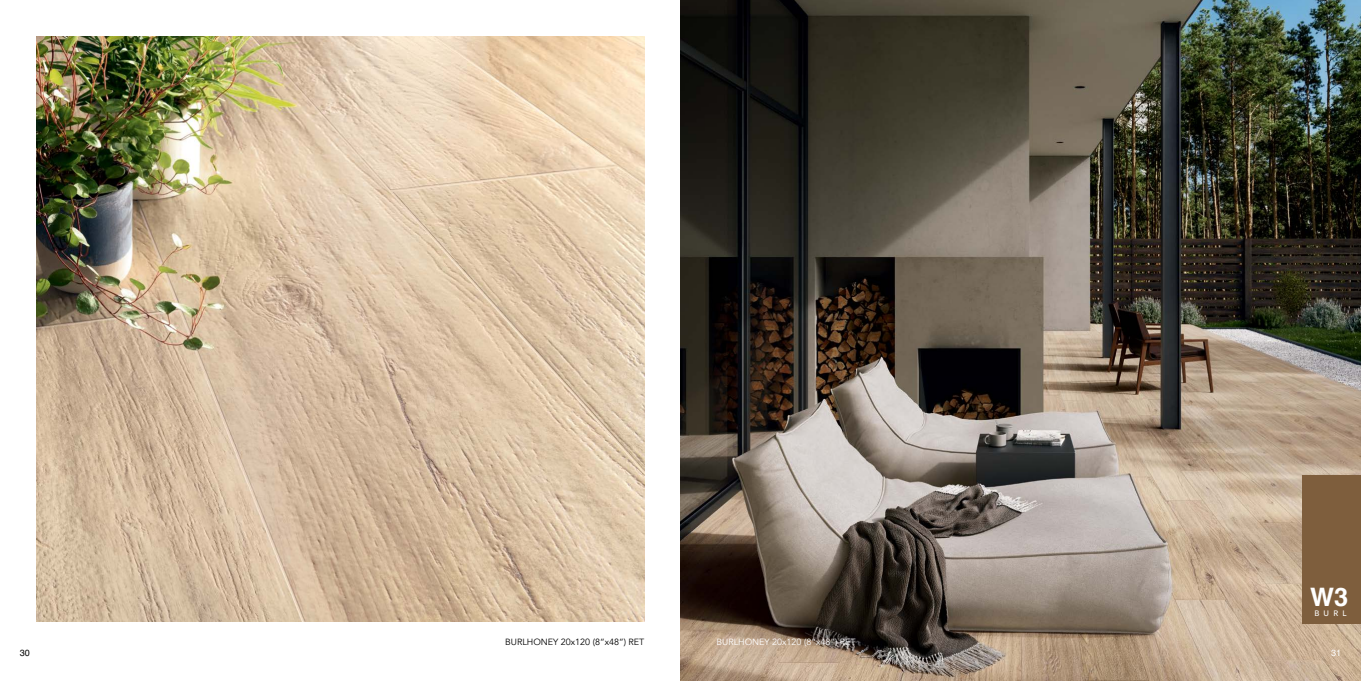
<style>
.page{position:relative;width:1361px;height:681px;background:#fff}
.page>*{position:absolute;margin:0;border:0;box-sizing:border-box;transform-origin:0 0}
.t1{font:700 25.4px "Helvetica";color:#fff}
.t2{font:9px "Avenir";color:#000}
.t3{font:9px "Avenir";color:#fff}
.t4{font:9px "Helvetica LT Std";color:#000}
.t5{font:9px "Helvetica LT Std";color:#fff}
.t6{font:500 7.9px "Avenir";color:#fff}
</style>
<div class="page">
<img style="left:680px;top:0;width:681px;height:680px">
<div style="left:1302px;top:475px;width:59px;height:149px;background:#7e5e3d"></div>
<img style="left:36px;top:36px;width:608px;height:585px">
<p class="t2" style="left:505px;top:636px;width:141px">BURLHONEY 20x120 (8”x48”) RET</p>
<p class="t3" style="left:716px;top:636px;width:141px">BURLHONEY 20x120 (8”x48”) RET</p>
<h1 class="t1" style="left:1310px;top:576px;width:40px">W3</h1>
<p class="t6" style="left:1314px;top:606px;width:34px">BURL</p>
<p class="t4" style="left:20px;top:647px;width:12px">30</p>
<p class="t5" style="left:1331px;top:647px;width:12px">31</p>
</div>
